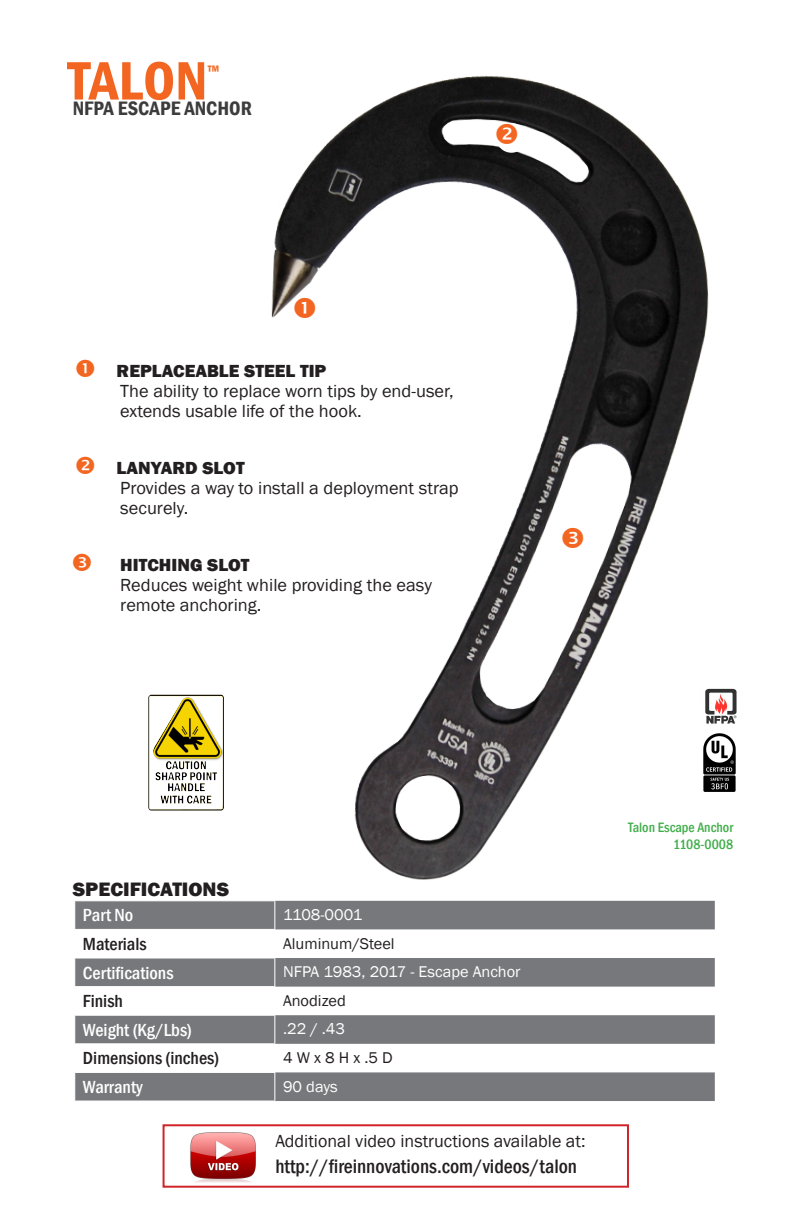
<style>
.page{position:relative;width:792px;height:1224px;background:#fff}
.page>*{position:absolute;margin:0;border:0;box-sizing:border-box;transform-origin:0 0}
.t1{font:600 condensed 56px "Franklin Gothic";color:#f36621}
.t2{font:500 condensed 20px "Franklin Gothic";color:#231f20}
.t3{font:600 condensed 20px "Franklin Gothic";letter-spacing:.005em;color:#3c3c3d}
.t4{font:800 20px "Franklin Gothic";color:#231f20}
.t5{font:18px/20px "Franklin Gothic";color:#231f20}
.t6{font:800 18px "Franklin Gothic";color:#231f20}
.t7{font:500 condensed 18px "Franklin Gothic";color:#fff}
.t8{font:500 condensed 18px "Franklin Gothic";color:#231f20}
.t9{font:600 condensed 16.4px "Franklin Gothic";color:#f36621}
.t10{font:16px "Franklin Gothic";color:#fff}
.t11{font:16px "Franklin Gothic";color:#231f20}
.t12{font:500 condensed 14px/16.8px "Franklin Gothic";color:#40ae49;text-align:right}
</style>
<div class="page">
<img style="left:271px;top:75px;width:444px;height:826px">
<div style="left:496px;top:123px;width:31px;height:30px;background:#fff;border-radius:50%"></div>
<svg style="left:75px;top:901px;width:640px;height:200px;fill:#76787b"></svg>
<hr style="left:74px;top:900px;width:201px;height:1px;background:#fff">
<hr style="left:74px;top:929px;width:201px;height:1px;background:#fff">
<hr style="left:74px;top:958px;width:201px;height:1px;background:#fff">
<hr style="left:74px;top:986px;width:201px;height:1px;background:#fff">
<hr style="left:74px;top:1015px;width:201px;height:1px;background:#fff">
<hr style="left:74px;top:1043px;width:201px;height:1px;background:#fff">
<hr style="left:74px;top:1072px;width:201px;height:1px;background:#fff">
<svg style="left:274px;top:901px;width:1px;height:200px"></svg>
<img style="left:700px;top:730px;width:36px;height:66px">
<img style="left:700px;top:687px;width:37px;height:38px">
<img style="left:190px;top:1132px;width:66px;height:51px">
<div style="left:163px;top:1124px;width:466px;height:64px;border:2px solid #d1232a"></div>
<img style="left:148px;top:694px;width:76px;height:117px">
<img style="left:153px;top:698px;width:70px;height:62px">
<svg style="left:554px;top:521px;width:36px;height:32px"></svg>
<svg style="left:288px;top:291px;width:34px;height:32px"></svg>
<svg style="left:495px;top:123px;width:23px;height:22px"></svg>
<h1 class="t1" style="left:68px;top:43px;width:141px">TALON</h1>
<p class="t9" style="left:207px;top:60px;width:14px">™</p>
<p class="t3" style="left:73px;top:95px;width:181px">NFPA ESCAPE ANCHOR</p>
<p class="t6" style="left:117px;top:359px;width:211px">REPLACEABLE STEEL TIP</p>
<p class="t5" style="left:120px;top:381px;width:335px">The ability to replace worn tips by end-user, extends usable life of the hook.</p>
<p class="t6" style="left:117px;top:456px;width:130px">LANYARD SLOT</p>
<p class="t5" style="left:120px;top:478px;width:340px">Provides a way to install a deployment strap securely.</p>
<p class="t6" style="left:120px;top:553px;width:131px">HITCHING SLOT</p>
<p class="t5" style="left:120px;top:575px;width:313px">Reduces weight while providing the easy remote anchoring.</p>
<p class="t4" style="left:73px;top:876px;width:158px">SPECIFICATIONS</p>
<p class="t7" style="left:83px;top:904px;width:52px">Part No</p>
<p class="t10" style="left:283px;top:905px;width:81px">1108-0001</p>
<p class="t8" style="left:83px;top:932px;width:65px">Materials</p>
<p class="t11" style="left:283px;top:933px;width:113px">Aluminum/Steel</p>
<p class="t7" style="left:83px;top:961px;width:92px">Certifications</p>
<p class="t10" style="left:283px;top:962px;width:239px">NFPA 1983, 2017 - Escape Anchor</p>
<p class="t8" style="left:83px;top:989px;width:42px">Finish</p>
<p class="t11" style="left:283px;top:991px;width:64px">Anodized</p>
<p class="t7" style="left:83px;top:1018px;width:111px">Weight (Kg/Lbs)</p>
<p class="t10" style="left:283px;top:1019px;width:64px">.22 / .43</p>
<p class="t8" style="left:83px;top:1047px;width:138px">Dimensions (inches)</p>
<p class="t11" style="left:283px;top:1048px;width:111px">4 W x 8 H x .5 D</p>
<p class="t7" style="left:83px;top:1075px;width:61px">Warranty</p>
<p class="t10" style="left:283px;top:1076px;width:56px">90 days</p>
<p class="t5" style="left:275px;top:1132px;width:312px">Additional video instructions available at:</p>
<p class="t2" style="left:275px;top:1153px;width:303px">http://fireinnovations.com/videos/talon</p>
<p class="t12" style="left:628px;top:819px;width:107px">Talon Escape Anchor<br>1108-0008</p>
</div>
